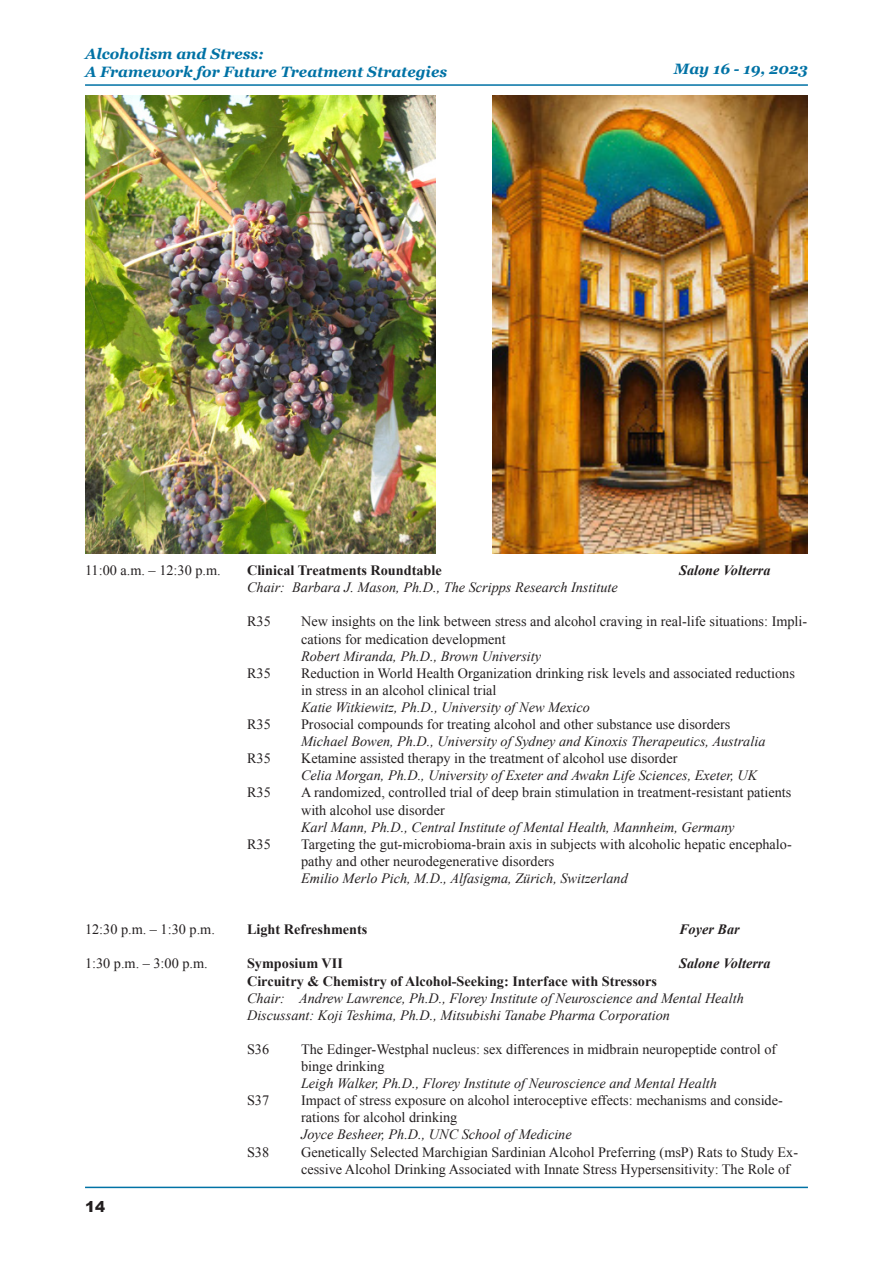
<style>
.page{position:relative;width:893px;height:1263px;background:#fff}
.page>*{position:absolute;margin:0;border:0;box-sizing:border-box;transform-origin:0 0}
.t1{font:italic 700 15px/18px "Georgia";color:#0072a5}
.t2{font:900 15px "Arial";color:#231f20}
.t3{font:14.25px/17.1px "Times New Roman";color:#231f20}
.t4{font:italic 14.25px/17.1px "Times New Roman";color:#231f20}
.t5{font:700 14.25px "Times New Roman";color:#231f20}
.t6{font:italic 700 14.25px "Times New Roman";color:#231f20}
.s1{font-style:normal}
</style>
<div class="page">
<hr style="left:85px;top:84px;width:723px;height:2px;background:#0072a5">
<hr style="left:85px;top:1187px;width:723px;height:1px;background:#0072a5">
<img style="left:85px;top:95px;width:351px;height:459px">
<img style="left:493px;top:95px;width:315px;height:459px">
<p class="t1" style="left:85px;top:44px;width:364px">Alcoholism and Stress:<br>A Framework for Future Treatment Strategies</p>
<p class="t1" style="left:674px;top:59px;width:136px">May 16 - 19, 2023</p>
<p class="t3" style="left:85px;top:561px;width:137px">11:00 a.m. – 12:30 p.m.</p>
<p class="t5" style="left:247px;top:560px;width:196px">Clinical Treatments Roundtable</p>
<p class="t6" style="left:679px;top:560px;width:93px">Salone Volterra</p>
<p class="t4" style="left:247px;top:578px;width:372px">Chair: Barbara J. Mason, Ph.D., The Scripps Research Institute</p>
<p class="t3" style="left:247px;top:613px;width:25px">R35</p>
<p class="t3" style="left:301px;top:613px;width:508px">New insights on the link between stress and alcohol craving in real-life situations: Impli&shy;cations for medication development</p>
<p class="t4" style="left:301px;top:647px;width:242px">Robert Miranda, Ph.D., Brown University</p>
<p class="t3" style="left:247px;top:664px;width:25px">R35</p>
<p class="t3" style="left:301px;top:664px;width:495px">Reduction in World Health Organization drinking risk levels and associated reductions in stress in an alcohol clinical trial</p>
<p class="t4" style="left:301px;top:698px;width:290px">Katie Witkiewitz, Ph.D., University of New Mexico</p>
<p class="t3" style="left:247px;top:715px;width:25px">R35</p>
<p class="t4" style="left:301px;top:715px;width:466px"><span class="s1">Prosocial compounds for treating alcohol and other substance use disorders<br></span>Michael Bowen, Ph.D., University of Sydney and Kinoxis Therapeutics, Australia</p>
<p class="t3" style="left:247px;top:750px;width:25px">R35</p>
<p class="t3" style="left:301px;top:750px;width:378px">Ketamine assisted therapy in the treatment of alcohol use disorder</p>
<p class="t4" style="left:301px;top:767px;width:458px">Celia Morgan, Ph.D., University of Exeter and Awakn Life Sciences, Exeter, UK</p>
<p class="t3" style="left:247px;top:784px;width:25px">R35</p>
<p class="t3" style="left:301px;top:784px;width:492px">A randomized, controlled trial of deep brain stimulation in treatment-resistant patients with alcohol use disorder</p>
<p class="t4" style="left:301px;top:818px;width:435px">Karl Mann, Ph.D., Central Institute of Mental Health, Mannheim, Germany</p>
<p class="t3" style="left:247px;top:835px;width:25px">R35</p>
<p class="t3" style="left:301px;top:835px;width:492px">Targeting the gut-microbioma-brain axis in subjects with alcoholic hepatic encephalo&shy;pathy and other neurodegenerative disorders</p>
<p class="t4" style="left:301px;top:869px;width:328px">Emilio Merlo Pich, M.D., Alfasigma, Zürich, Switzerland</p>
<p class="t3" style="left:85px;top:921px;width:131px">12:30 p.m. – 1:30 p.m.</p>
<p class="t5" style="left:247px;top:920px;width:122px">Light Refreshments</p>
<p class="t6" style="left:679px;top:919px;width:62px">Foyer Bar</p>
<p class="t3" style="left:85px;top:955px;width:124px">1:30 p.m. – 3:00 p.m.</p>
<p class="t5" style="left:247px;top:954px;width:97px">Symposium VII</p>
<p class="t6" style="left:679px;top:954px;width:93px">Salone Volterra</p>
<p class="t5" style="left:247px;top:971px;width:411px">Circuitry &amp; Chemistry of Alcohol-Seeking: Interface with Stressors</p>
<p class="t4" style="left:247px;top:989px;width:498px">Chair: Andrew Lawrence, Ph.D., Florey Institute of Neuroscience and Mental Health<br>Discussant: Koji Teshima, Ph.D., Mitsubishi Tanabe Pharma Corporation</p>
<p class="t3" style="left:247px;top:1040px;width:24px">S36</p>
<p class="t3" style="left:301px;top:1040px;width:477px">The Edinger-Westphal nucleus: sex differences in midbrain neuropeptide control of binge drinking</p>
<p class="t4" style="left:301px;top:1074px;width:417px">Leigh Walker, Ph.D., Florey Institute of Neuroscience and Mental Health</p>
<p class="t3" style="left:247px;top:1092px;width:24px">S37</p>
<p class="t3" style="left:301px;top:1092px;width:483px">Impact of stress exposure on alcohol interoceptive effects: mechanisms and conside&shy;rations for alcohol drinking</p>
<p class="t4" style="left:301px;top:1126px;width:272px">Joyce Besheer, Ph.D., UNC School of Medicine</p>
<p class="t3" style="left:247px;top:1143px;width:24px">S38</p>
<p class="t3" style="left:301px;top:1143px;width:499px">Genetically Selected Marchigian Sardinian Alcohol Preferring (msP) Rats to Study Ex&shy;cessive Alcohol Drinking Associated with Innate Stress Hypersensitivity: The Role of</p>
<p class="t2" style="left:85px;top:1196px;width:22px">14</p>
</div>
